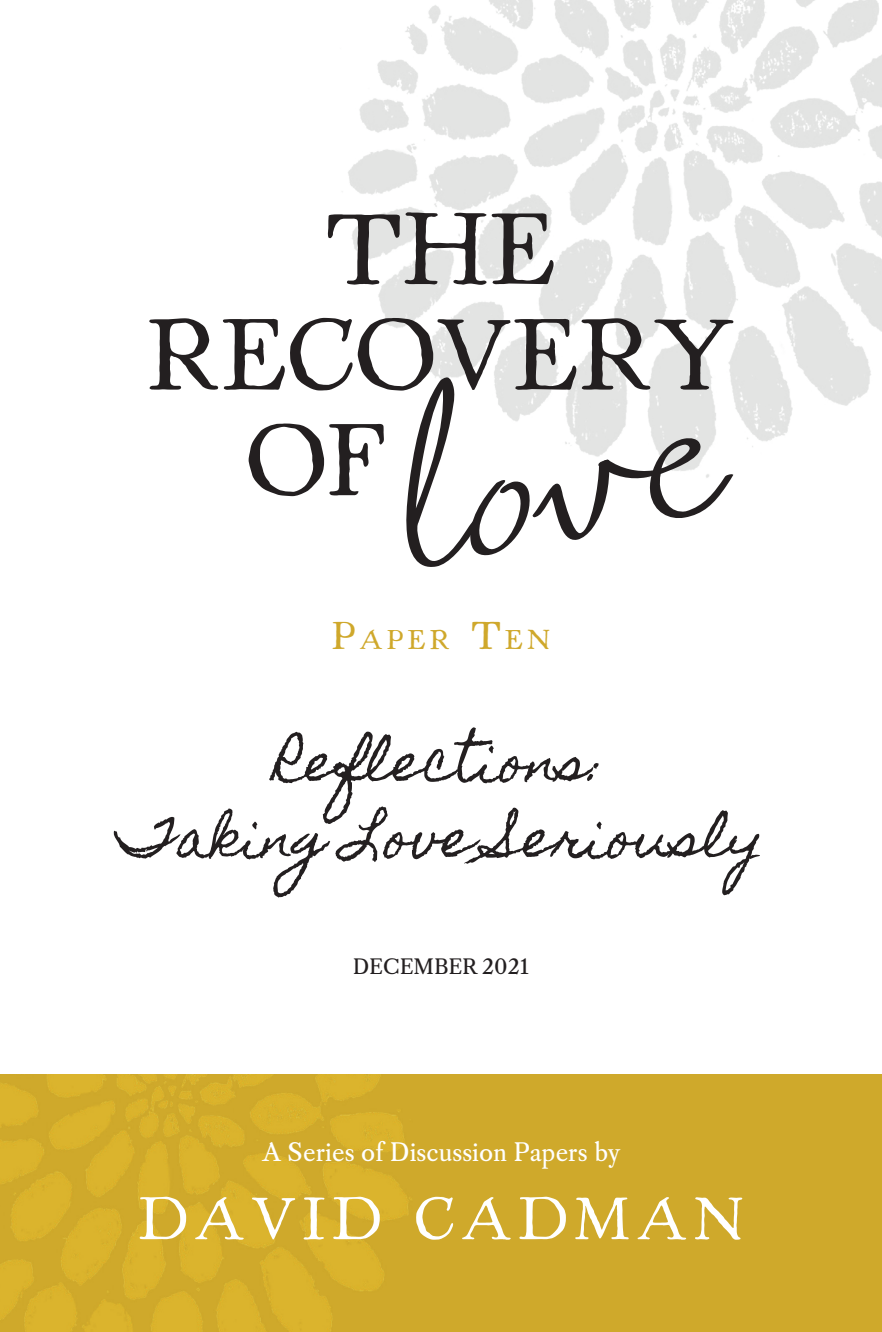
<style>
.page{position:relative;width:882px;height:1332px;background:#fff}
.page>*{position:absolute;margin:0;border:0;box-sizing:border-box;transform-origin:0 0}
.t1{font:283.8px "wheatland demo";color:#231f20}
.t2{font:88px "Powell Antique";color:#231f20}
.t3{font:52px/76px "Homemade Apple";color:#231f20;text-align:center}
.t4{font:52px "Powell Antique";letter-spacing:.12em;color:#fff}
.t5{font:24px "Caslon OS";color:#fff}
.t6{font:23.8px "Powell Antique";color:#cfa82b}
.t7{font:20px "Caslon OS";letter-spacing:.005em;color:#231f20}
.s1{font-size:34px}
</style>
<div class="page">
<img style="left:348px;top:0;width:534px;height:478px">
<img style="left:0;top:1075px;width:882px;height:257px">
<h2 class="t2" style="left:326px;top:186px;width:232px">THE</h2>
<h2 class="t2" style="left:147px;top:292px;width:590px">RECOVERY</h2>
<h2 class="t2" style="left:246px;top:398px;width:141px">OF</h2>
<h1 class="t1" style="left:362px;top:361px;width:327px;rotate:-10deg">LOVe</h1>
<p class="t6" style="left:332px;top:623px;width:220px"><span class="s1">P</span>APER <span class="s1">T</span>EN</p>
<p class="t3" style="left:118px;top:724px;width:648px">Reflections:<br>Taking Love Seriously</p>
<p class="t7" style="left:353px;top:951px;width:177px">DECEMBER 2021</p>
<p class="t5" style="left:262px;top:1135px;width:359px">A Series of Discussion Papers by</p>
<p class="t4" style="left:138px;top:1182px;width:607px">DAVID CADMAN</p>
</div>
